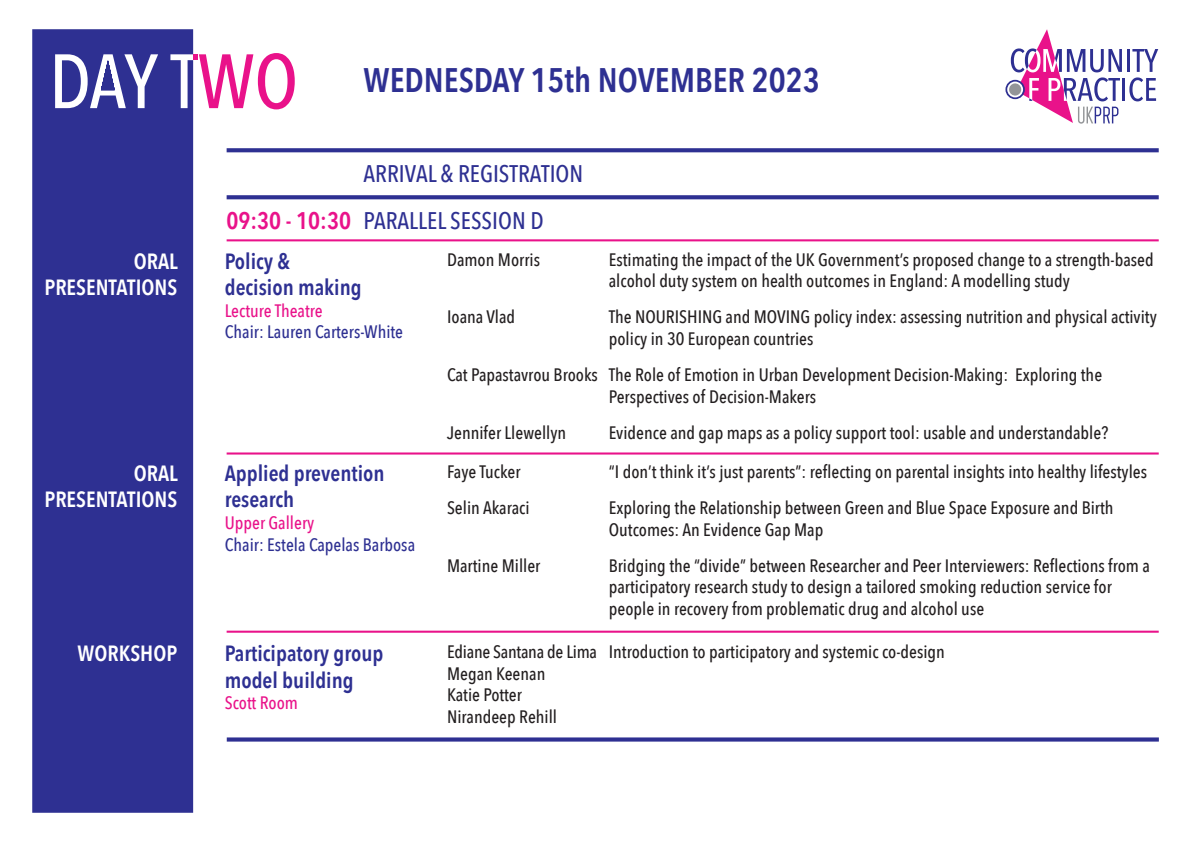
<style>
.page{position:relative;width:1191px;height:842px;background:#fff}
.page>*{position:absolute;margin:0;border:0;box-sizing:border-box;transform-origin:0 0}
.t1{font:600 34px "Avenir Next Condensed";color:#2e3092}
.t2{font:500 24px "Avenir Next Condensed";color:#2e3092}
.t3{font:600 22px/26.4px "Avenir Next Condensed";color:#2e3092}
.t4{font:600 22px/26.4px "Avenir Next Condensed";color:#fff;text-align:right}
.t5{font:500 18px/21.6px "Avenir Next Condensed";color:#231f20}
.t6{font:500 18px "Avenir Next Condensed";color:#2e3092}
.t7{font:500 18px "Avenir Next Condensed";color:#e9128a}
.s1{font-weight:600;color:#e9128a}
</style>
<div class="page">
<hr style="left:1127px;top:49px;width:2px;height:23px;background:#2e3092">
<svg style="left:1010px;top:29px;width:112px;height:95px"></svg>
<hr style="left:1122px;top:78px;width:3px;height:23px;background:#2e3092">
<svg style="left:1129px;top:49px;width:29px;height:52px"></svg>
<svg style="left:1006px;top:81px;width:18px;height:17px"></svg>
<div style="left:1005px;top:80px;width:19px;height:19px;border:2px solid #2e3092;border-radius:50%"></div>
<svg style="left:1008px;top:83px;width:13px;height:13px"></svg>
<div style="left:32px;top:29px;width:161px;height:784px;background:#2e3092"></div>
<svg style="left:193px;top:53px;width:102px;height:56px"></svg>
<hr style="left:227px;top:239px;width:931px;height:2px;background:#e9128a">
<svg style="left:227px;top:195px;width:931px;height:4px;fill:#2e3092"></svg>
<hr style="left:227px;top:452px;width:931px;height:3px;background:#e9128a">
<hr style="left:227px;top:631px;width:931px;height:2px;background:#e9128a">
<svg style="left:227px;top:148px;width:931px;height:4px;fill:#2e3092"></svg>
<div style="left:227px;top:737px;width:931px;height:5px;background:#2e3092"></div>
<h1 class="t1" style="left:363px;top:51px;width:457px">WEDNESDAY 15th NOVEMBER 2023</h1>
<h2 class="t2" style="left:363px;top:159px;width:221px">ARRIVAL &amp; REGISTRATION</h2>
<h2 class="t2" style="left:226px;top:206px;width:319px"><span class="s1">09:30 - 10:30</span> PARALLEL SESSION D</h2>
<p class="t4" style="left:44px;top:247px;width:135px">ORAL<br>PRESENTATIONS</p>
<p class="t5" style="left:609px;top:249px;width:546px">Estimating the impact of the UK Government’s proposed change to a strength-based alcohol duty system on health outcomes in England: A modelling study</p>
<p class="t5" style="left:609px;top:306px;width:549px">The NOURISHING and MOVING policy index: assessing nutrition and physical activity policy in 30 European countries</p>
<p class="t5" style="left:609px;top:364px;width:495px">The Role of Emotion in Urban Development Decision-Making: Exploring the<br>Perspectives of Decision-Makers</p>
<p class="t5" style="left:609px;top:421px;width:501px">Evidence and gap maps as a policy support tool: usable and understandable?</p>
<p class="t3" style="left:225px;top:247px;width:138px">Policy &amp; decision making</p>
<p class="t7" style="left:225px;top:300px;width:99px">Lecture Theatre</p>
<p class="t6" style="left:225px;top:321px;width:180px">Chair: Lauren Carters-White</p>
<p class="t5" style="left:447px;top:249px;width:94px">Damon Morris</p>
<p class="t5" style="left:447px;top:306px;width:70px">Ioana Vlad</p>
<p class="t5" style="left:447px;top:364px;width:152px">Cat Papastavrou Brooks</p>
<p class="t5" style="left:447px;top:421px;width:121px">Jennifer Llewellyn</p>
<p class="t4" style="left:44px;top:459px;width:135px">ORAL<br>PRESENTATIONS</p>
<p class="t5" style="left:609px;top:454px;width:540px;line-height:36px">“I don’t think it’s just parents”: reflecting on parental insights into healthy lifestyles<br>Exploring the Relationship between Green and Blue Space Exposure and Birth</p>
<p class="t5" style="left:609px;top:511px;width:542px;line-height:36px">Outcomes: An Evidence Gap Map<br>Bridging the “divide” between Researcher and Peer Interviewers: Reflections from a</p>
<p class="t5" style="left:609px;top:576px;width:504px">participatory research study to design a tailored smoking reduction service for people in recovery from problematic drug and alcohol use</p>
<p class="t5" style="left:447px;top:454px;width:84px;line-height:36px">Faye Tucker<br>Selin Akaraci</p>
<p class="t3" style="left:225px;top:459px;width:161px">Applied prevention research</p>
<p class="t7" style="left:225px;top:512px;width:91px">Upper Gallery</p>
<p class="t6" style="left:225px;top:533px;width:192px">Chair: Estela Capelas Barbosa</p>
<p class="t5" style="left:447px;top:554px;width:95px">Martine Miller</p>
<p class="t4" style="left:78px;top:640px;width:101px">WORKSHOP</p>
<p class="t3" style="left:225px;top:640px;width:160px">Participatory group model building</p>
<p class="t7" style="left:225px;top:692px;width:75px">Scott Room</p>
<p class="t5" style="left:447px;top:641px;width:152px">Ediane Santana de Lima<br>Megan Keenan<br>Katie Potter<br>Nirandeep Rehill</p>
<p class="t5" style="left:609px;top:641px;width:338px">Introduction to participatory and systemic co-design</p>
</div>
